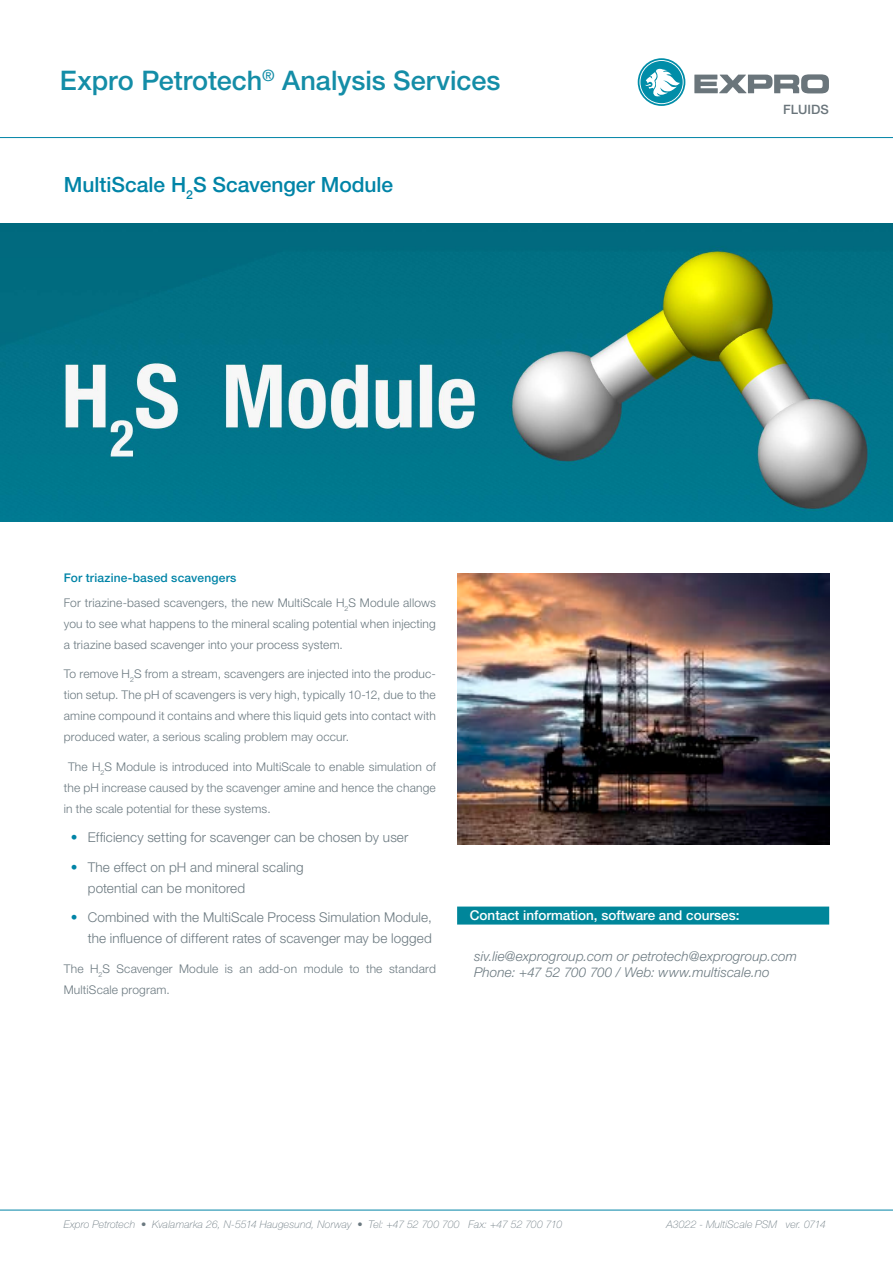
<style>
.page{position:relative;width:893px;height:1263px;background:#fff}
.page>*{position:absolute;margin:0;border:0;box-sizing:border-box;transform-origin:0 0}
.Overskrift_1{font:500 27px "Helvetica Neue LT Std";color:#148da7}
.Overskrift_2{font:500 21px "Helvetica Neue LT Std";color:#0084a7}
.t1{font:300 13.5px/21px "Helvetica Neue LT Std";letter-spacing:.01em;color:#6b7980}
.Figurtekst{font:italic 300 13.5px "Helvetica Neue LT Std";letter-spacing:.01em;color:#6b7980}
.Overskrift_Neg{font:500 13.5px "Helvetica Neue LT Std";color:#fff}
.t2{font:500 12.9px "Helvetica Neue LT Std";color:#6a757b}
.Brødtekst{font:300 12px/21px "Helvetica Neue LT Std";letter-spacing:.015em;color:#6b7980;text-align:justify}
.Overskrift_5__liten{font:500 12px "Helvetica Neue LT Std";letter-spacing:.015em;color:#0084a7}
.navn-adresse-versjon{font:italic 100 10.5px "Helvetica Neue LT Std";letter-spacing:.015em;color:#6b7980}
.s1{font-weight:500;color:#0084a7}
</style>
<div class="page">
<svg style="left:694px;top:74px;width:135px;height:19px"></svg>
<svg style="left:638px;top:58px;width:47px;height:48px"></svg>
<hr style="left:0;top:1210px;width:893px;height:1px;background:#0084a7">
<hr style="left:0;top:137px;width:893px;height:1px;background:#0084a7">
<img style="left:457px;top:573px;width:372px;height:271px">
<img style="left:0;top:224px;width:893px;height:297px">
<div style="left:457px;top:906px;width:372px;height:18px;background:#00869a"></div>
<p class="Overskrift_1" style="left:60px;top:65px;width:442px">Expro Petrotech<sup>®</sup> Analysis Services</p>
<p class="Overskrift_2" style="left:64px;top:172px;width:331px">MultiScale H<sub>2</sub>S Scavenger Module</p>
<p class="t2" style="left:783px;top:101px;width:47px">FLUIDS</p>
<p class="Overskrift_5__liten" style="left:64px;top:570px;width:174px">For triazine-based scavengers</p>
<p class="Brødtekst" style="left:64px;top:592px;width:374px">For triazine-based scavengers, the new MultiScale H<sub>2</sub>S Module allows you to see what happens to the mineral scaling potential when injecting a triazine based scavenger into your process system.</p>
<p class="Brødtekst" style="left:64px;top:663px;width:374px">To remove H<sub>2</sub>S from a stream, scavengers are injected into the produc&shy;tion setup. The pH of scavengers is very high, typically 10-12, due to the amine compound it contains and where this liquid gets into contact with produced water, a serious scaling problem may occur.</p>
<p class="Brødtekst" style="left:64px;top:756px;width:374px;text-indent:4px">The H<sub>2</sub>S Module is introduced into MultiScale to enable simulation of the pH increase caused by the scavenger amine and hence the change in the scale potential for these systems.</p>
<p class="t1" style="left:71px;top:827px;width:339px"><span class="s1">•</span> Efficiency setting for scavenger can be chosen by user</p>
<p class="t1" style="left:88px;top:856px;width:217px;text-indent:-17px"><span class="s1">•</span> The effect on pH and mineral scaling potential can be monitored</p>
<p class="t1" style="left:71px;top:907px;width:363px;text-align:right"><span class="s1">•</span> Combined with the MultiScale Process Simulation Module, the influence of different rates of scavenger may be logged</p>
<p class="Brødtekst" style="left:64px;top:958px;width:374px">The H<sub>2</sub>S Scavenger Module is an add-on module to the standard<br>MultiScale program.</p>
<p class="Overskrift_Neg" style="left:470px;top:907px;width:271px">Contact information, software and courses:</p>
<p class="Figurtekst" style="left:474px;top:948px;width:324px">siv.lie@exprogroup.com or petrotech@exprogroup.com</p>
<p class="Figurtekst" style="left:474px;top:964px;width:297px">Phone: +47 52 700 700 / Web: www.multiscale.no</p>
<p class="navn-adresse-versjon" style="left:64px;top:1218px;width:500px">Expro Petrotech • Kvalamarka 26, N-5514 Haugesund, Norway • Tel: +47 52 700 700 Fax: +47 52 700 710</p>
<p class="navn-adresse-versjon" style="left:666px;top:1218px;width:161px">A3022 - MultiScale PSM ver. 0714</p>
</div>
